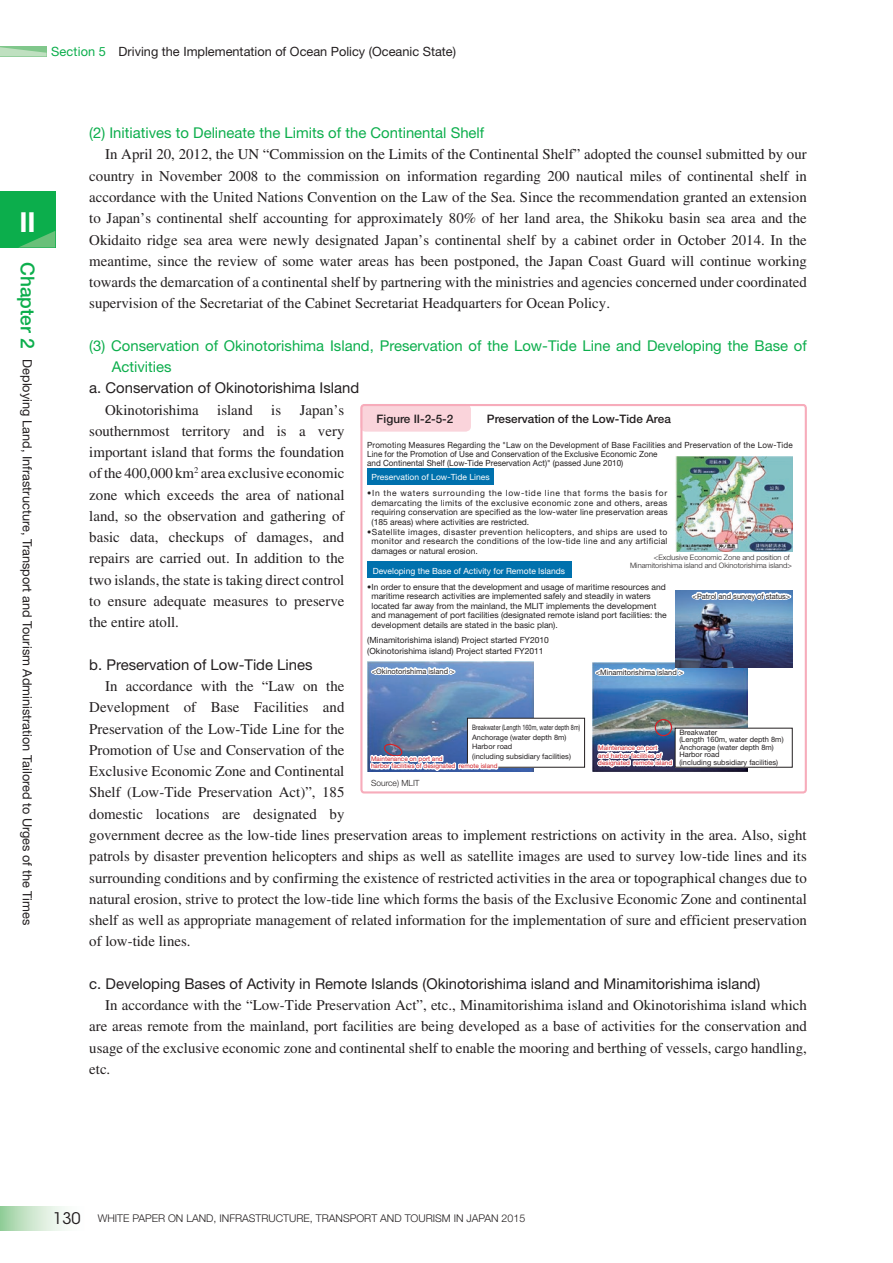
<style>
.page{position:relative;width:893px;height:1263px;background:#fff}
.page>*{position:absolute;margin:0;border:0;box-sizing:border-box;transform-origin:0 0}
.t1{font:700 27.6px "Helvetica Neue";color:#fff}
.t2{font:14.85px/21.3px "Times";color:#231f20;text-align:justify}
.t3{font:14.85px/21.3px "Helvetica Neue";color:#0cae4c}
.t4{font:14.85px "Helvetica Neue";color:#231f20}
.t5{font:12.75px "Helvetica Neue";color:#231f20}
.t6{font:500 11.7px "Helvetica Neue";color:#231f20}
.t7{font:300 10.65px "Helvetica Neue";color:#231f20}
.t8{font:8.55px/9.6px "Helvetica Neue";color:#231f20}
.t9{font:8.55px/9px "Helvetica Neue";color:#231f20;scale:.95 1}
.t10{font:8.55px "Helvetica Neue";color:#fff}
.t11{font:300 8.55px "Helvetica Neue";color:#231f20}
.t12{font:7.5px/7.5px "Helvetica Neue";color:#231f20}
.t13{font:7.5px/9.6px "Helvetica Neue";color:#231f20;scale:.75 1}
.t14{font:300 7.5px/8.6px "Helvetica Neue";color:#231f20;text-align:right}
.t15{font:6.45px/7.5px "Helvetica Neue";color:#d1232a}
.s1{color:#0cae4c}
.s2{font-weight:500;font-size:19.2px;color:#0cae4c}
.s3{font-family:"ITC Avant Garde Std";font-weight:400;font-size:15.9px}
</style>
<div class="page">
<svg style="left:0;top:1206px;width:65px;height:24px;background:#cae6cc"></svg>
<svg style="left:0;top:46px;width:47px;height:10px"></svg>
<div style="left:0;top:191px;width:55px;height:56px;background:#0cae4c"></div>
<svg style="left:20px;top:231px;width:35px;height:16px"></svg>
<div style="left:361px;top:405px;width:109px;height:26px;background:#fad4db;border-radius:4px"></div>
<div style="left:360px;top:404px;width:111px;height:28px;border:2px solid #fad4db;border-radius:4px"></div>
<img style="left:592px;top:668px;width:155px;height:104px">
<div style="left:655px;top:719px;width:17px;height:17px;border:1px solid #d1232a;border-radius:50%"></div>
<img style="left:676px;top:456px;width:117px;height:95px">
<img style="left:367px;top:661px;width:166px;height:110px">
<div style="left:467px;top:718px;width:118px;height:49px;background:#fff"></div>
<img style="left:676px;top:590px;width:116px;height:78px">
<svg style="left:596px;top:732px;width:78px;height:40px"></svg>
<svg style="left:592px;top:656px;width:96px;height:27px"></svg>
<div style="left:675px;top:728px;width:117px;height:39px;background:#fff"></div>
<svg style="left:367px;top:662px;width:93px;height:20px"></svg>
<svg style="left:369px;top:743px;width:131px;height:29px"></svg>
<svg style="left:687px;top:590px;width:106px;height:24px"></svg>
<div style="left:367px;top:468px;width:127px;height:17px;background:#0071ad"></div>
<div style="left:367px;top:561px;width:205px;height:17px;background:#0071ad"></div>
<div style="left:360px;top:404px;width:447px;height:389px;border:2px solid #f7acbb;border-radius:3px"></div>
<p class="t5" style="left:51px;top:43px;width:407px"><span class="s1">Section 5</span> Driving the Implementation of Ocean Policy (Oceanic State)</p>
<h1 class="t1" style="left:19px;top:205px;width:18px">II</h1>
<p class="t5" style="left:35px;top:262px;width:665px;rotate:90deg"><span class="s2">Chapter 2</span> Deploying Land, Infrastructure, Transport and Tourism Administration Tailored to Urges of the Times</p>
<p class="t3" style="left:89px;top:122px;width:396px">(2) Initiatives to Delineate the Limits of the Continental Shelf</p>
<p class="t2" style="left:89px;top:144px;width:719px;text-indent:16px">In April 20, 2012, the UN “Commission on the Limits of the Continental Shelf” adopted the counsel submitted by our country in November 2008 to the commission on information regarding 200 nautical miles of continental shelf in accordance with the United Nations Convention on the Law of the Sea. Since the recommendation granted an extension to Japan’s continental shelf accounting for approximately 80% of her land area, the Shikoku basin sea area and the Okidaito ridge sea area were newly designated Japan’s continental shelf by a cabinet order in October 2014. In the meantime, since the review of some water areas has been postponed, the Japan Coast Guard will continue working towards the demarcation of a continental shelf by partnering with the ministries and agencies concerned under coordinated supervision of the Secretariat of the Cabinet Secretariat Headquarters for Ocean Policy.</p>
<p class="t3" style="left:112px;top:335px;width:696px;text-indent:-23px">(3) Conservation of Okinotorishima Island, Preservation of the Low-Tide Line and Developing the Base of<br>Activities</p>
<p class="t4" style="left:89px;top:379px;width:271px">a. Conservation of Okinotorishima Island</p>
<p class="t2" style="left:89px;top:399px;width:257px;text-indent:16px">Okinotorishima island is Japan’s southernmost territory and is a very important island that forms the foundation of the 400,000 km<sup>2</sup> area exclusive economic zone which exceeds the area of national land, so the observation and gathering of basic data, checkups of damages, and repairs are carried out. In addition to the two islands, the state is taking direct control to ensure adequate measures to preserve the entire atoll.</p>
<p class="t4" style="left:89px;top:656px;width:225px">b. Preservation of Low-Tide Lines</p>
<p class="t2" style="left:89px;top:675px;width:719px;text-align:left;text-indent:16px">In accordance with the “Law on the<br>Development of Base Facilities and<br>Preservation of the Low-Tide Line for the<br>Promotion of Use and Conservation of the<br>Exclusive Economic Zone and Continental<br>Shelf (Low-Tide Preservation Act)”, 185<br>domestic locations are designated by<br>government decree as the low-tide lines preservation areas to implement restrictions on activity in the area. Also, sight patrols by disaster prevention helicopters and ships as well as satellite images are used to survey low-tide lines and its surrounding conditions and by confirming the existence of restricted activities in the area or topographical changes due to natural erosion, strive to protect the low-tide line which forms the basis of the Exclusive Economic Zone and continental shelf as well as appropriate management of related information for the implementation of sure and efficient preservation of low-tide lines.</p>
<p class="t4" style="left:89px;top:975px;width:672px">c. Developing Bases of Activity in Remote Islands (Okinotorishima island and Minamitorishima island)</p>
<p class="t2" style="left:89px;top:994px;width:719px;text-indent:16px">In accordance with the “Low-Tide Preservation Act”, etc., Minamitorishima island and Okinotorishima island which are areas remote from the mainland, port facilities are being developed as a base of activities for the conservation and usage of the exclusive economic zone and continental shelf to enable the mooring and berthing of vessels, cargo handling, etc.</p>
<p class="t6" style="left:377px;top:412px;width:78px">Figure II-2-5-2</p>
<p class="t6" style="left:487px;top:412px;width:185px">Preservation of the Low-Tide Area</p>
<p class="t9" style="left:367px;top:440px;width:449px">Promoting Measures Regarding the "Law on the Development of Base Facilities and Preservation of the Low-Tide<br>Line for the Promotion of Use and Conservation of the Exclusive Economic Zone<br>and Continental Shelf (Low-Tide Preservation Act)" (passed June 2010)</p>
<p class="t10" style="left:372px;top:472px;width:119px">Preservation of Low-Tide Lines</p>
<p class="t8" style="left:371px;top:488px;width:298px;text-align:justify;text-indent:-4px">•In the waters surrounding the low-tide line that forms the basis for demarcating the limits of the exclusive economic zone and others, areas requiring conservation are specified as the low-water line preservation areas (185 areas) where activities are restricted.</p>
<p class="t8" style="left:371px;top:526px;width:297px;text-align:justify;text-indent:-4px">•Satellite images, disaster prevention helicopters, and ships are used to monitor and research the conditions of the low-tide line and any artificial damages or natural erosion.</p>
<p class="t14" style="left:630px;top:553px;width:163px">&lt;Exclusive Economic Zone and position of<br>Minamitorishima island and Okinotorishima island&gt;</p>
<p class="t10" style="left:373px;top:566px;width:194px">Developing the Base of Activity for Remote Islands</p>
<p class="t8" style="left:371px;top:582px;width:297px;text-indent:-4px">•In order to ensure that the development and usage of maritime resources and maritime research activities are implemented safely and steadily in waters located far away from the mainland, the MLIT implements the development and management of port facilities (designated remote island port facilities: the development details are stated in the basic plan).</p>
<p class="t12" style="left:693px;top:592px;width:99px">&lt;Patrol and survey of status&gt;</p>
<p class="t8" style="left:367px;top:635px;width:183px;line-height:10.6px">(Minamitorishima island) Project started FY2010 (Okinotorishima island) Project started FY2011</p>
<p class="t12" style="left:372px;top:667px;width:84px">&lt;Okinotorishima island &gt;</p>
<p class="t12" style="left:596px;top:668px;width:89px">&lt;Minamitorishima island &gt;</p>
<p class="t13" style="left:472px;top:723px;width:146px">Breakwater (Length 160m, water depth 8m)<br>Anchorage (water depth 8m)<br>Harbor road<br>(including subsidiary facilities)</p>
<p class="t12" style="left:679px;top:728px;width:106px">Breakwater<br>(Length 160m, water depth 8m)<br>Anchorage (water depth 8m)<br>Harbor road<br>(including subsidiary facilities)</p>
<p class="t15" style="left:598px;top:744px;width:75px">Maintenance on port<br>and harbor facilities of designated remote island</p>
<p class="t15" style="left:371px;top:755px;width:128px">Maintenance on port and<br>harbor facilities of designated remote island</p>
<p class="t11" style="left:371px;top:778px;width:50px">Source) MLIT</p>
<p class="t7" style="left:53px;top:1212px;width:473px"><span class="s3">130</span> WHITE PAPER ON LAND, INFRASTRUCTURE, TRANSPORT AND TOURISM IN JAPAN 2015</p>
</div>
